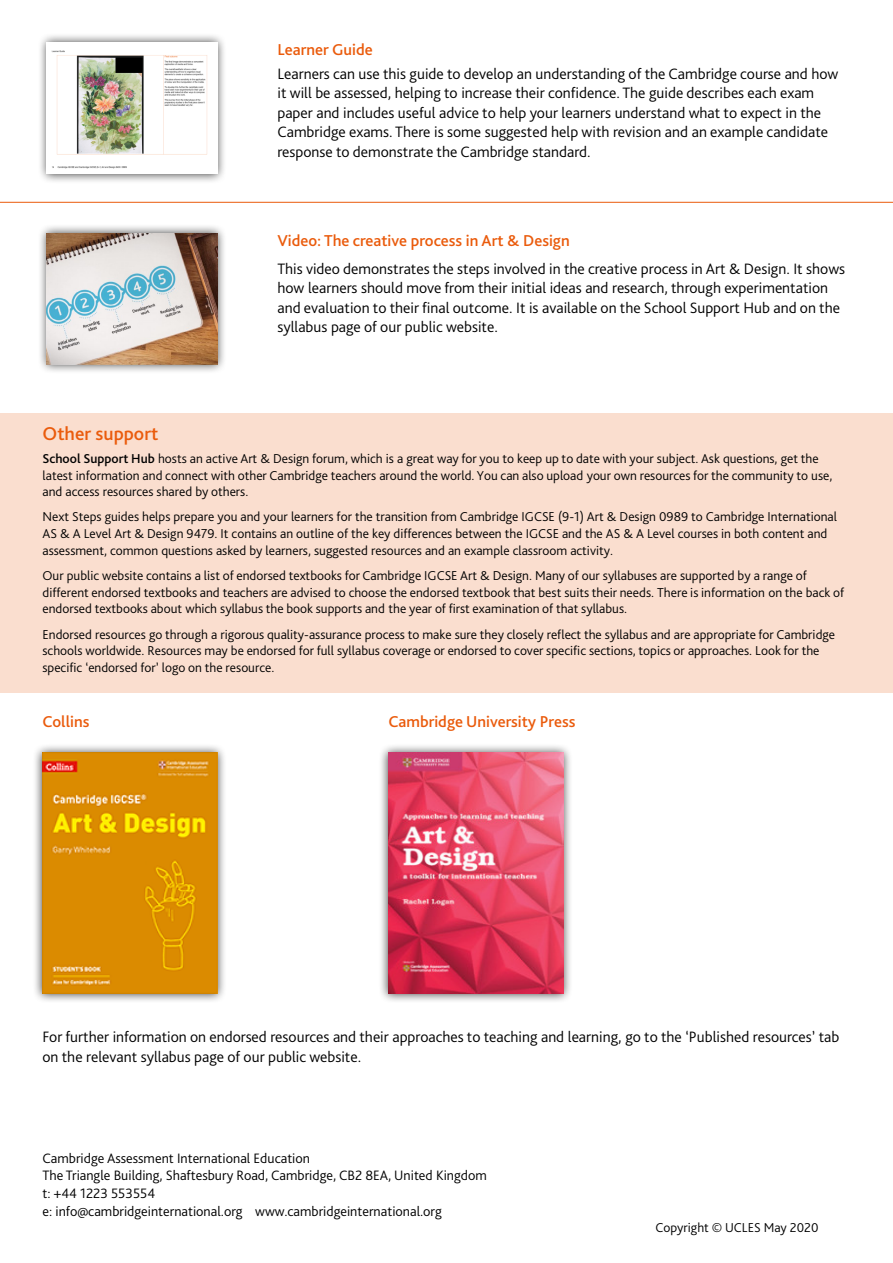
<style>
.page{position:relative;width:893px;height:1263px;background:#fff}
.page>*{position:absolute;margin:0;border:0;box-sizing:border-box;transform-origin:0 0}
.t1{font:500 19.5px "Bliss Pro";color:#ea5b0c}
.t2{font:500 16.5px "Bliss Pro";color:#ea5b0c}
.t3{font:300 15.75px/19.5px "Bliss Pro";color:#000}
.t4{font:300 14.25px/17.7px "Bliss Pro";color:#000}
.t5{font:300 13.5px/16.6px "Bliss Pro";color:#000}
.s1{font-weight:500}
</style>
<div class="page">
<div style="left:0;top:413px;width:893px;height:279px;background:#fadecf"></div>
<div style="left:33px;top:743px;width:194px;height:261px;background:#000;opacity:.75"></div>
<img style="left:43px;top:753px;width:174px;height:241px">
<div style="left:38px;top:33px;width:189px;height:151px;background:#000;opacity:.75"></div>
<img style="left:47px;top:43px;width:170px;height:131px">
<div style="left:37px;top:224px;width:190px;height:150px;background:#000;opacity:.75"></div>
<img style="left:47px;top:233px;width:170px;height:132px">
<hr style="left:0;top:202px;width:893px;height:1px;background:#ea5b0c">
<div style="left:378px;top:743px;width:195px;height:261px;background:#000;opacity:.75"></div>
<img style="left:388px;top:753px;width:175px;height:241px">
<p class="t2" style="left:277px;top:39px;width:97px">Learner Guide</p>
<p class="t3" style="left:277px;top:64px;width:562px">Learners can use this guide to develop an understanding of the Cambridge course and how it will be assessed, helping to increase their confidence. The guide describes each exam paper and includes useful advice to help your learners understand what to expect in the Cambridge exams. There is some suggested help with revision and an example candidate response to demonstrate the Cambridge standard.</p>
<p class="t2" style="left:277px;top:230px;width:294px">Video: The creative process in Art &amp; Design</p>
<p class="t3" style="left:277px;top:259px;width:569px">This video demonstrates the steps involved in the creative process in Art &amp; Design. It shows how learners should move from their initial ideas and research, through experimentation and evaluation to their final outcome. It is available on the School Support Hub and on the syllabus page of our public website.</p>
<h1 class="t1" style="left:43px;top:421px;width:117px">Other support</h1>
<p class="t5" style="left:43px;top:450px;width:791px"><span class="s1">School Support Hub</span> hosts an active Art &amp; Design forum, which is a great way for you to keep up to date with your subject. Ask questions, get the latest information and connect with other Cambridge teachers around the world. You can also upload your own resources for the community to use, and access resources shared by others.</p>
<p class="t5" style="left:43px;top:508px;width:796px">Next Steps guides helps prepare you and your learners for the transition from Cambridge IGCSE (9-1) Art &amp; Design 0989 to Cambridge International<br>AS &amp; A Level Art &amp; Design 9479. It contains an outline of the key differences between the IGCSE and the AS &amp; A Level courses in both content and assessment, common questions asked by learners, suggested resources and an example classroom activity.</p>
<p class="t5" style="left:43px;top:567px;width:803px">Our public website contains a list of endorsed textbooks for Cambridge IGCSE Art &amp; Design. Many of our syllabuses are supported by a range of different endorsed textbooks and teachers are advised to choose the endorsed textbook that best suits their needs. There is information on the back of endorsed textbooks about which syllabus the book supports and the year of first examination of that syllabus.</p>
<p class="t5" style="left:43px;top:626px;width:794px">Endorsed resources go through a rigorous quality-assurance process to make sure they closely reflect the syllabus and are appropriate for Cambridge schools worldwide. Resources may be endorsed for full syllabus coverage or endorsed to cover specific sections, topics or approaches. Look for the specific ‘endorsed for’ logo on the resource.</p>
<p class="t2" style="left:43px;top:711px;width:48px">Collins</p>
<p class="t2" style="left:388px;top:711px;width:189px">Cambridge University Press</p>
<p class="t3" style="left:43px;top:1027px;width:798px">For further information on endorsed resources and their approaches to teaching and learning, go to the ‘Published resources’ tab on the relevant syllabus page of our public website.</p>
<p class="t4" style="left:43px;top:1149px;width:446px">Cambridge Assessment International Education<br>The Triangle Building, Shaftesbury Road, Cambridge, CB2 8EA, United Kingdom t: +44 1223 553554<br>e: info@cambridgeinternational.org www.cambridgeinternational.org</p>
<p class="t5" style="left:656px;top:1219px;width:164px">Copyright © UCLES May 2020</p>
</div>
